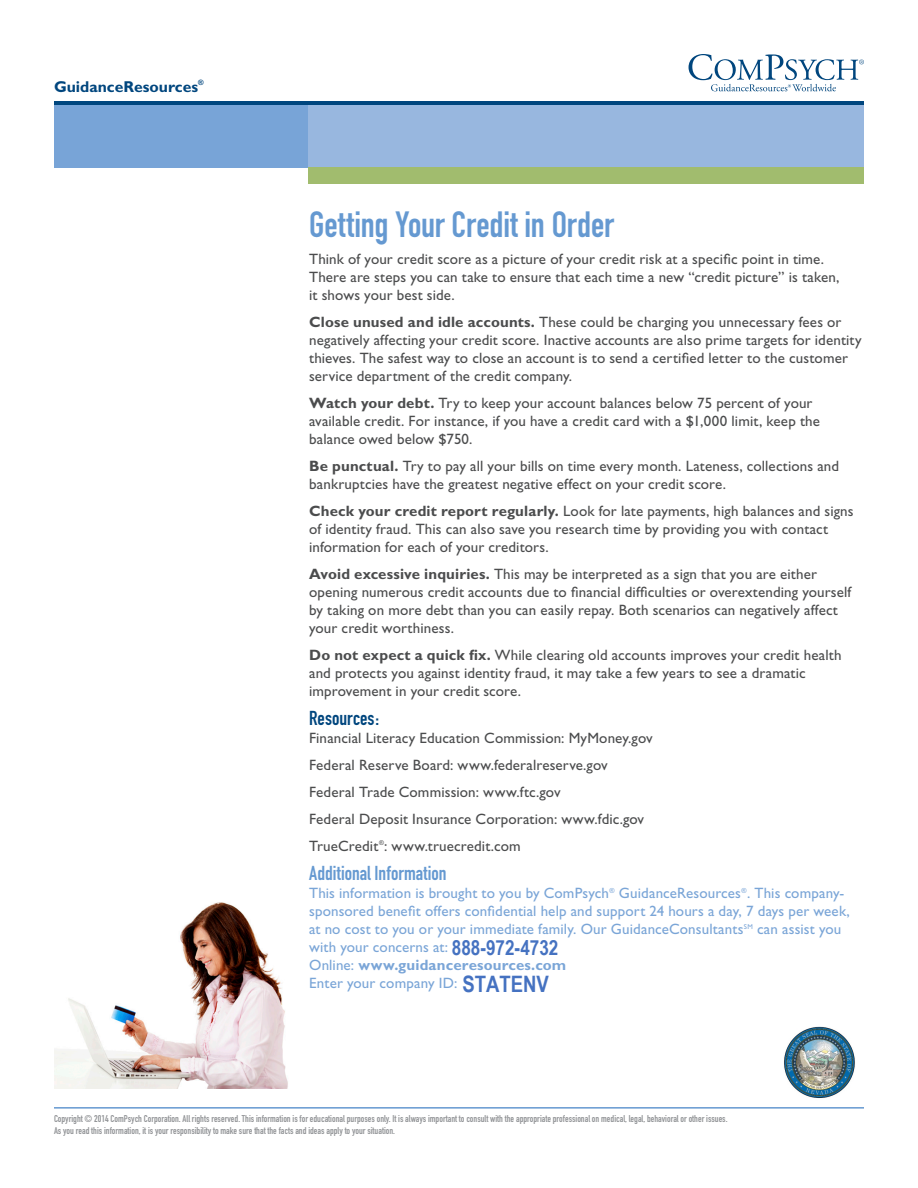
<style>
.page{position:relative;width:918px;height:1188px;background:#fff}
.page>*{position:absolute;margin:0;border:0;box-sizing:border-box;transform-origin:0 0}
.t1{font:36px "DIN Engschrift LT";letter-spacing:-.005em;color:#6599d1}
.t2{font:700 22.65px "Arial Narrow";color:#4572c1}
.t3{font:700 20.85px "Arial Narrow";color:#4572c1}
.t4{font:19.8px "DIN Engschrift LT Alternate";color:#6599d1}
.t5{font:19.8px "DIN Engschrift LT Alternate";letter-spacing:.005em;color:#00467e}
.t6{font:700 15.75px "Gill Sans Std";color:#00467e}
.Body_Copy{font:15px/18px "Gill Sans Std";letter-spacing:.01em;color:#4b4c4d}
.t7{font:15px/18px "Gill Sans Std";letter-spacing:.01em;color:#7aa5d7}
.t8{font:9.75px/12px "DIN Engschrift LT";color:#939598}
.Body_Copy-2{font:6.6px "Gill Sans Std";color:#4b4c4d}
.s1{font-weight:700}
.s2{font-weight:700;color:#fff}
</style>
<div class="page">
<div style="left:54px;top:102px;width:254px;height:65px;background:#78a4d7"></div>
<div style="left:308px;top:102px;width:556px;height:65px;background:#98b7df"></div>
<div style="left:308px;top:167px;width:556px;height:16px;background:#a1bc6e"></div>
<hr style="left:54px;top:101px;width:810px;height:4px;background:#00467e">
<svg style="left:689px;top:54px;width:175px;height:37px"></svg>
<hr style="left:54px;top:1107px;width:810px;height:2px;background:#6599d1">
<img style="left:55px;top:902px;width:233px;height:187px">
<img style="left:784px;top:1026px;width:71px;height:72px">
<p class="t6" style="left:54px;top:77px;width:151px">GuidanceResources<sup>®</sup></p>
<p class="t1" style="left:309px;top:203px;width:306px">Getting Your Credit in Order</p>
<p class="Body_Copy" style="left:309px;top:250px;width:532px">Think of your credit score as a picture of your credit risk at a specific point in time.<br>There are steps you can take to ensure that each time a new “credit picture” is taken, it shows your best side.</p>
<p class="Body_Copy" style="left:309px;top:313px;width:554px"><span class="s1">Close unused and idle accounts.</span> These could be charging you unnecessary fees or negatively affecting your credit score. Inactive accounts are also prime targets for identity thieves. The safest way to close an account is to send a certified letter to the customer service department of the credit company.</p>
<p class="Body_Copy" style="left:309px;top:394px;width:512px"><span class="s1">Watch your debt.</span> Try to keep your account balances below 75 percent of your available credit. For instance, if you have a credit card with a $1,000 limit, keep the balance owed below $750.</p>
<p class="Body_Copy" style="left:309px;top:457px;width:532px"><span class="s1">Be punctual.</span> Try to pay all your bills on time every month. Lateness, collections and bankruptcies have the greatest negative effect on your credit score.</p>
<p class="Body_Copy" style="left:309px;top:502px;width:546px"><span class="s1">Check your credit report regularly.</span> Look for late payments, high balances and signs of identity fraud. This can also save you research time by providing you with contact information for each of your creditors.</p>
<p class="Body_Copy" style="left:309px;top:565px;width:544px"><span class="s1">Avoid excessive inquiries.</span> This may be interpreted as a sign that you are either opening numerous credit accounts due to financial difficulties or overextending yourself by taking on more debt than you can easily repay. Both scenarios can negatively affect your credit worthiness.</p>
<p class="Body_Copy" style="left:309px;top:646px;width:534px"><span class="s1">Do not expect a quick fix.</span> While clearing old accounts improves your credit health and protects you against identity fraud, it may take a few years to see a dramatic improvement in your credit score.</p>
<p class="t5" style="left:309px;top:706px;width:72px">Resources:</p>
<p class="Body_Copy" style="left:309px;top:729px;width:345px">Financial Literacy Education Commission: MyMoney.gov</p>
<p class="Body_Copy" style="left:309px;top:756px;width:300px">Federal Reserve Board: www.federalreserve.gov</p>
<p class="Body_Copy" style="left:309px;top:783px;width:253px">Federal Trade Commission: www.ftc.gov</p>
<p class="Body_Copy" style="left:309px;top:810px;width:337px">Federal Deposit Insurance Corporation: www.fdic.gov</p>
<p class="Body_Copy" style="left:309px;top:837px;width:213px">TrueCredit : www.truecredit.com</p>
<p class="Body_Copy-2" style="left:379px;top:839px;width:6px">®</p>
<p class="t4" style="left:309px;top:861px;width:139px">Additional Information</p>
<p class="t7" style="left:309px;top:884px;width:542px">This information is brought to you by ComPsych<sup>®</sup> GuidanceResources<sup>®</sup>. This company&shy;sponsored benefit offers confidential help and support 24 hours a day, 7 days per week, at no cost to you or your immediate family. Our GuidanceConsultants<sup>SM</sup> can assist you with your concerns at: <span class="s2">800.688.6330<br></span>Online: <span class="s1">www.guidanceresources.com<br></span>Enter your company ID: <span class="s2">CBRL</span></p>
<h3 class="t3" style="left:452px;top:932px;width:108px">888-972-4732</h3>
<h2 class="t2" style="left:462px;top:967px;width:88px">STATENV</h2>
<p class="t8" style="left:54px;top:1113px;width:675px">Copyright © 2014 ComPsych Corporation. All rights reserved. This information is for educational purposes only. It is always important to consult with the appropriate professional on medical, legal, behavioral or other issues.<br>As you read this information, it is your responsibility to make sure that the facts and ideas apply to your situation.</p>
</div>
